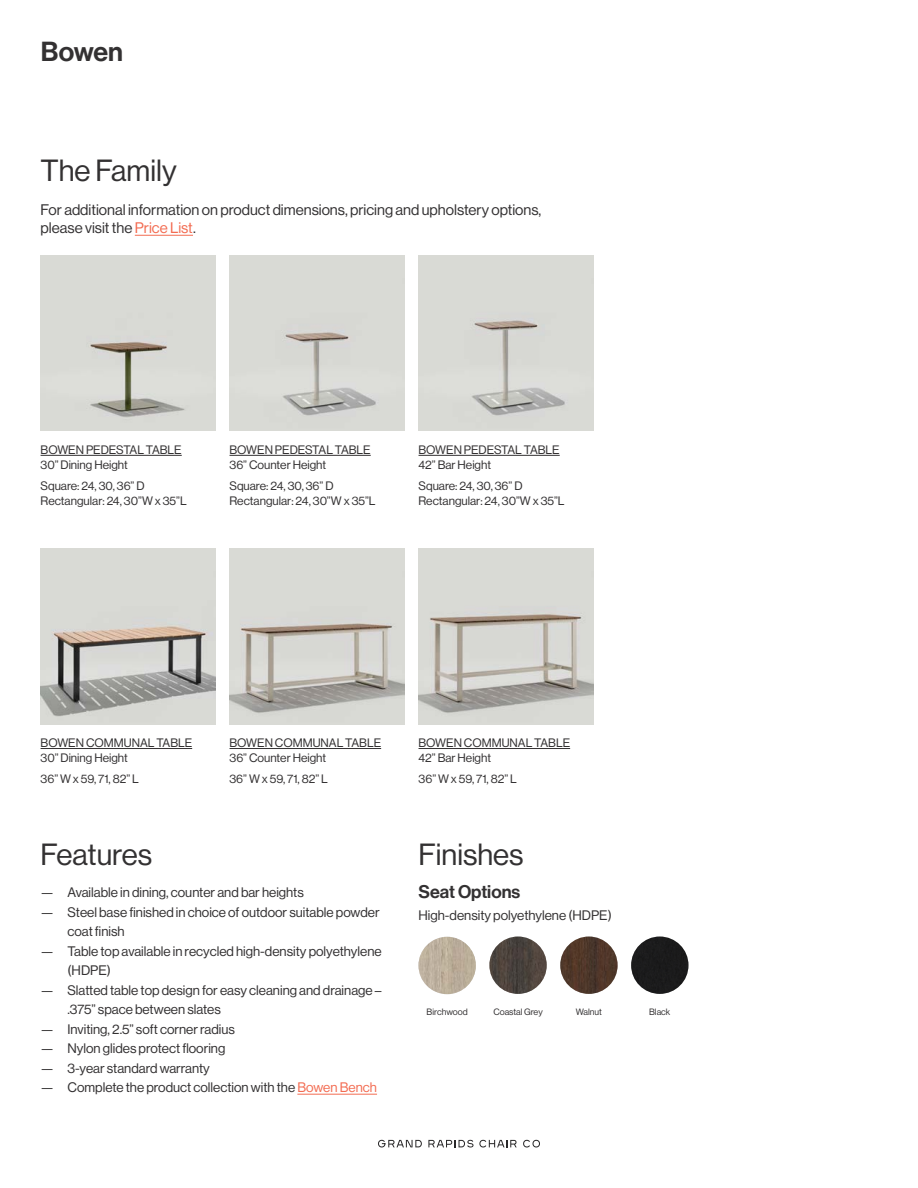
<style>
.page{position:relative;width:918px;height:1188px;background:#fff}
.page>*{position:absolute;margin:0;border:0;box-sizing:border-box;transform-origin:0 0}
.t1{font:30px "N Haas Grotesk DS Pro 55 Rg";color:#333132}
.t2{font:27px "N Haas Grotesk DS Pro 65 Md";letter-spacing:-.005em;color:#333132}
.t3{font:18px "N Haas Grotesk DS Pro 65 Md";color:#333132}
.t4{font:15px/18px "N Haas Grotesk DS Pro 55 Rg";color:#333132}
.t5{font:13.5px/19.5px "N Haas Grotesk DS Pro 55 Rg";color:#333132}
.t6{font:12px/15px "N Haas Grotesk DS Pro 55 Rg";color:#333132}
.t7{font:9px "N Haas Grotesk DS Pro 55 Rg";color:#333132}
.s1{color:#f36c52}
</style>
<div class="page">
<hr style="left:297px;top:1094px;width:80px;height:1px;background:#f36c52">
<img style="left:41px;top:549px;width:175px;height:175px">
<img style="left:230px;top:549px;width:175px;height:175px">
<img style="left:419px;top:549px;width:175px;height:175px">
<hr style="left:135px;top:235px;width:58px;height:1px;background:#f36c52">
<svg style="left:378px;top:1140px;width:44px;height:8px"></svg>
<svg style="left:428px;top:1140px;width:89px;height:8px"></svg>
<svg style="left:523px;top:1140px;width:17px;height:8px"></svg>
<div style="left:41px;top:256px;width:175px;height:175px;background:#d9dad5"></div>
<img style="left:230px;top:256px;width:175px;height:175px">
<img style="left:419px;top:256px;width:175px;height:175px">
<img style="left:418px;top:937px;width:58px;height:57px;border-radius:29px">
<img style="left:489px;top:937px;width:58px;height:57px;border-radius:29px">
<img style="left:560px;top:937px;width:58px;height:57px;border-radius:29px">
<div style="left:631px;top:937px;width:57px;height:57px;background:#1b1b1c;border-radius:29px"></div>
<hr style="left:230px;top:455px;width:141px;height:1px;background:#333132">
<hr style="left:419px;top:455px;width:141px;height:1px;background:#333132">
<hr style="left:41px;top:455px;width:141px;height:1px;background:#333132">
<hr style="left:230px;top:748px;width:151px;height:1px;background:#333132">
<hr style="left:419px;top:748px;width:151px;height:1px;background:#333132">
<hr style="left:41px;top:748px;width:151px;height:1px;background:#333132">
<h2 class="t2" style="left:41px;top:36px;width:84px">Bowen</h2>
<h1 class="t1" style="left:40px;top:154px;width:138px">The Family</h1>
<p class="t4" style="left:41px;top:201px;width:502px">For additional information on product dimensions, pricing and upholstery options, please visit the <span class="s1">Price List</span>.</p>
<p class="t6" style="left:41px;top:442px;width:143px">BOWEN PEDESTAL TABLE<br>30” Dining Height</p>
<p class="t6" style="left:230px;top:442px;width:143px">BOWEN PEDESTAL TABLE<br>36” Counter Height</p>
<p class="t6" style="left:419px;top:442px;width:143px">BOWEN PEDESTAL TABLE<br>42” Bar Height</p>
<p class="t6" style="left:41px;top:478px;width:148px">Square: 24, 30, 36” D<br>Rectangular: 24, 30”W x 35”L</p>
<p class="t6" style="left:419px;top:478px;width:148px">Square: 24, 30, 36” D<br>Rectangular: 24, 30”W x 35”L</p>
<p class="t6" style="left:230px;top:478px;width:148px">Square: 24, 30, 36” D<br>Rectangular: 24, 30”W x 35”L</p>
<p class="t6" style="left:41px;top:735px;width:153px">BOWEN COMMUNAL TABLE<br>30” Dining Height</p>
<p class="t6" style="left:41px;top:771px;width:100px">36” W x 59, 71, 82” L</p>
<p class="t6" style="left:230px;top:735px;width:153px">BOWEN COMMUNAL TABLE<br>36” Counter Height</p>
<p class="t6" style="left:419px;top:735px;width:153px">BOWEN COMMUNAL TABLE<br>42” Bar Height</p>
<p class="t6" style="left:230px;top:771px;width:100px">36” W x 59, 71, 82” L</p>
<p class="t6" style="left:419px;top:771px;width:100px">36” W x 59, 71, 82” L</p>
<h1 class="t1" style="left:40px;top:837px;width:113px">Features</h1>
<p class="t5" style="left:40px;top:883px;width:265px">— Available in dining, counter and bar heights</p>
<p class="t5" style="left:68px;top:902px;width:314px;text-indent:-27px">— Steel base finished in choice of outdoor suitable powder coat finish</p>
<p class="t5" style="left:68px;top:941px;width:316px;text-indent:-27px">— Table top available in recycled high-density polyethylene (HDPE)</p>
<p class="t5" style="left:68px;top:980px;width:316px;text-indent:-27px">— Slatted table top design for easy cleaning and drainage – .375” space between slates</p>
<p class="t5" style="left:40px;top:1019px;width:196px">— Inviting, 2.5” soft corner radius</p>
<p class="t5" style="left:40px;top:1039px;width:186px">— Nylon glides protect flooring</p>
<p class="t5" style="left:40px;top:1058px;width:171px">— 3-year standard warranty</p>
<p class="t5" style="left:40px;top:1078px;width:338px">— Complete the product collection with the <span class="s1">Bowen Bench</span></p>
<h1 class="t1" style="left:418px;top:837px;width:107px">Finishes</h1>
<h3 class="t3" style="left:418px;top:882px;width:103px">Seat Options</h3>
<p class="t5" style="left:418px;top:906px;width:195px">High-density polyethylene (HDPE)</p>
<p class="t7" style="left:427px;top:1007px;width:43px">Birchwood</p>
<p class="t7" style="left:493px;top:1007px;width:51px">Coastal Grey</p>
<p class="t7" style="left:576px;top:1007px;width:28px">Walnut</p>
<p class="t7" style="left:649px;top:1007px;width:23px">Black</p>
</div>
